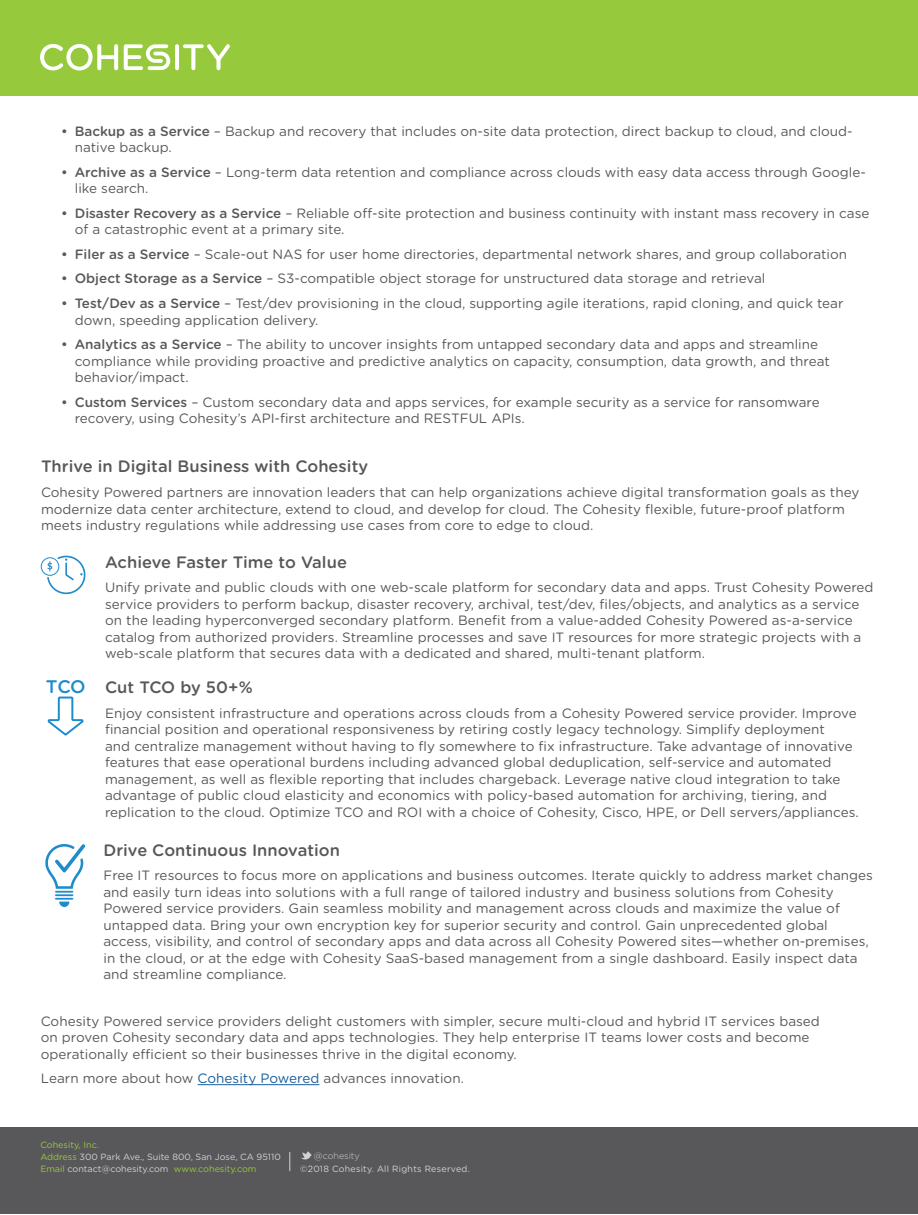
<style>
.page{position:relative;width:918px;height:1215px;background:#fff}
.page>*{position:absolute;margin:0;border:0;box-sizing:border-box;transform-origin:0 0}
.t1{font:500 18.15px "Gotham Rounded";color:#1d8ccc}
.t2{font:500 16.5px "Gotham Rounded";color:#57585a}
.t3{font:13.5px/16.5px "Gotham Rounded";color:#57585a}
.t4{font:9px/12px "Gotham Rounded";color:#d1d2d4}
.t5{font:300 9px "Gotham Rounded";color:#d1d2d4}
.s1{font-weight:500}
.s2{color:#175d9e}
.s3{color:#97c93c}
</style>
<div class="page">
<img style="left:0;top:558px;width:918px;height:656px">
<svg style="left:300px;top:1152px;width:12px;height:9px"></svg>
<svg style="left:289px;top:1152px;width:1px;height:19px"></svg>
<div style="left:0;top:1086px;width:918px;height:41px;background:#fff"></div>
<div style="left:0;top:0;width:918px;height:96px;background:#97c93c"></div>
<svg style="left:40px;top:44px;width:78px;height:26px"></svg>
<hr style="left:175px;top:44px;width:4px;height:26px;background:#fff;border-radius:2px">
<svg style="left:183px;top:44px;width:47px;height:26px"></svg>
<svg style="left:124px;top:44px;width:46px;height:26px"></svg>
<hr style="left:198px;top:1084px;width:121px;height:1px;background:#175d9e">
<svg style="left:46px;top:696px;width:38px;height:39px"></svg>
<svg style="left:44px;top:843px;width:41px;height:64px"></svg>
<svg style="left:41px;top:558px;width:18px;height:17px"></svg>
<div style="left:41px;top:557px;width:18px;height:19px;border:1px solid #218bcb;border-radius:50%"></div>
<svg style="left:46px;top:555px;width:40px;height:40px"></svg>
<p class="t3" style="left:75px;top:122px;width:779px;text-indent:-14px"><span class="s1">• Backup as a Service</span> – Backup and recovery that includes on-site data protection, direct backup to cloud, and cloud&shy;native backup.</p>
<p class="t3" style="left:75px;top:163px;width:793px;text-indent:-14px"><span class="s1">• Archive as a Service</span> – Long-term data retention and compliance across clouds with easy data access through Google&shy;like search.</p>
<p class="t3" style="left:75px;top:204px;width:796px;text-indent:-14px"><span class="s1">• Disaster Recovery as a Service</span> – Reliable off-site protection and business continuity with instant mass recovery in case of a catastrophic event at a primary site.</p>
<p class="t3" style="left:61px;top:245px;width:787px"><span class="s1">• Filer as a Service</span> – Scale-out NAS for user home directories, departmental network shares, and group collaboration</p>
<p class="t3" style="left:61px;top:270px;width:706px"><span class="s1">• Object Storage as a Service</span> – S3-compatible object storage for unstructured data storage and retrieval</p>
<p class="t3" style="left:75px;top:294px;width:770px;text-indent:-14px"><span class="s1">• Test/Dev as a Service</span> – Test/dev provisioning in the cloud, supporting agile iterations, rapid cloning, and quick tear down, speeding application delivery.</p>
<p class="t3" style="left:75px;top:335px;width:757px;text-indent:-14px"><span class="s1">• Analytics as a Service</span> – The ability to uncover insights from untapped secondary data and apps and streamline compliance while providing proactive and predictive analytics on capacity, consumption, data growth, and threat behavior/impact.</p>
<p class="t3" style="left:75px;top:393px;width:746px;text-indent:-14px"><span class="s1">• Custom Services</span> – Custom secondary data and apps services, for example security as a service for ransomware recovery, using Cohesity’s API-first architecture and RESTFUL APIs.</p>
<p class="t2" style="left:41px;top:455px;width:329px">Thrive in Digital Business with Cohesity</p>
<p class="t3" style="left:41px;top:483px;width:820px">Cohesity Powered partners are innovation leaders that can help organizations achieve digital transformation goals as they modernize data center architecture, extend to cloud, and develop for cloud. The Cohesity flexible, future-proof platform meets industry regulations while addressing use cases from core to edge to cloud.</p>
<p class="t2" style="left:105px;top:550px;width:243px">Achieve Faster Time to Value</p>
<p class="t3" style="left:105px;top:579px;width:770px">Unify private and public clouds with one web-scale platform for secondary data and apps. Trust Cohesity Powered service providers to perform backup, disaster recovery, archival, test/dev, files/objects, and analytics as a service on the leading hyperconverged secondary platform. Benefit from a value-added Cohesity Powered as-a-service catalog from authorized providers. Streamline processes and save IT resources for more strategic projects with a web-scale platform that secures data with a dedicated and shared, multi-tenant platform.</p>
<h1 class="t1" style="left:46px;top:673px;width:41px">TCO</h1>
<p class="t2" style="left:105px;top:675px;width:149px">Cut TCO by 50+%</p>
<p class="t3" style="left:105px;top:704px;width:755px">Enjoy consistent infrastructure and operations across clouds from a Cohesity Powered service provider. Improve financial position and operational responsiveness by retiring costly legacy technology. Simplify deployment<br>and centralize management without having to fly somewhere to fix infrastructure. Take advantage of innovative features that ease operational burdens including advanced global deduplication, self-service and automated management, as well as flexible reporting that includes chargeback. Leverage native cloud integration to take advantage of public cloud elasticity and economics with policy-based automation for archiving, tiering, and replication to the cloud. Optimize TCO and ROI with a choice of Cohesity, Cisco, HPE, or Dell servers/appliances.</p>
<p class="t2" style="left:103px;top:838px;width:238px">Drive Continuous Innovation</p>
<p class="t3" style="left:103px;top:867px;width:771px">Free IT resources to focus more on applications and business outcomes. Iterate quickly to address market changes and easily turn ideas into solutions with a full range of tailored industry and business solutions from Cohesity Powered service providers. Gain seamless mobility and management across clouds and maximize the value of untapped data. Bring your own encryption key for superior security and control. Gain unprecedented global access, visibility, and control of secondary apps and data across all Cohesity Powered sites—whether on-premises, in the cloud, or at the edge with Cohesity SaaS-based management from a single dashboard. Easily inspect data and streamline compliance.</p>
<p class="t3" style="left:41px;top:1012px;width:781px">Cohesity Powered service providers delight customers with simpler, secure multi-cloud and hybrid IT services based on proven Cohesity secondary data and apps technologies. They help enterprise IT teams lower costs and become operationally efficient so their businesses thrive in the digital economy.</p>
<p class="t3" style="left:41px;top:1070px;width:425px">Learn more about how <span class="s2">Cohesity Powered</span> advances innovation.</p>
<p class="t4" style="left:40px;top:1138px;width:242px"><span class="s3">Cohesity, Inc.<br>Address</span> 300 Park Ave., Suite 800, San Jose, CA 95110<br><span class="s3">Email</span> contact@cohesity.com <span class="s3">www.cohesity.com</span></p>
<p class="t5" style="left:314px;top:1150px;width:47px">@cohesity</p>
<p class="t4" style="left:300px;top:1162px;width:171px">©2018 Cohesity. All Rights Reserved.</p>
</div>
